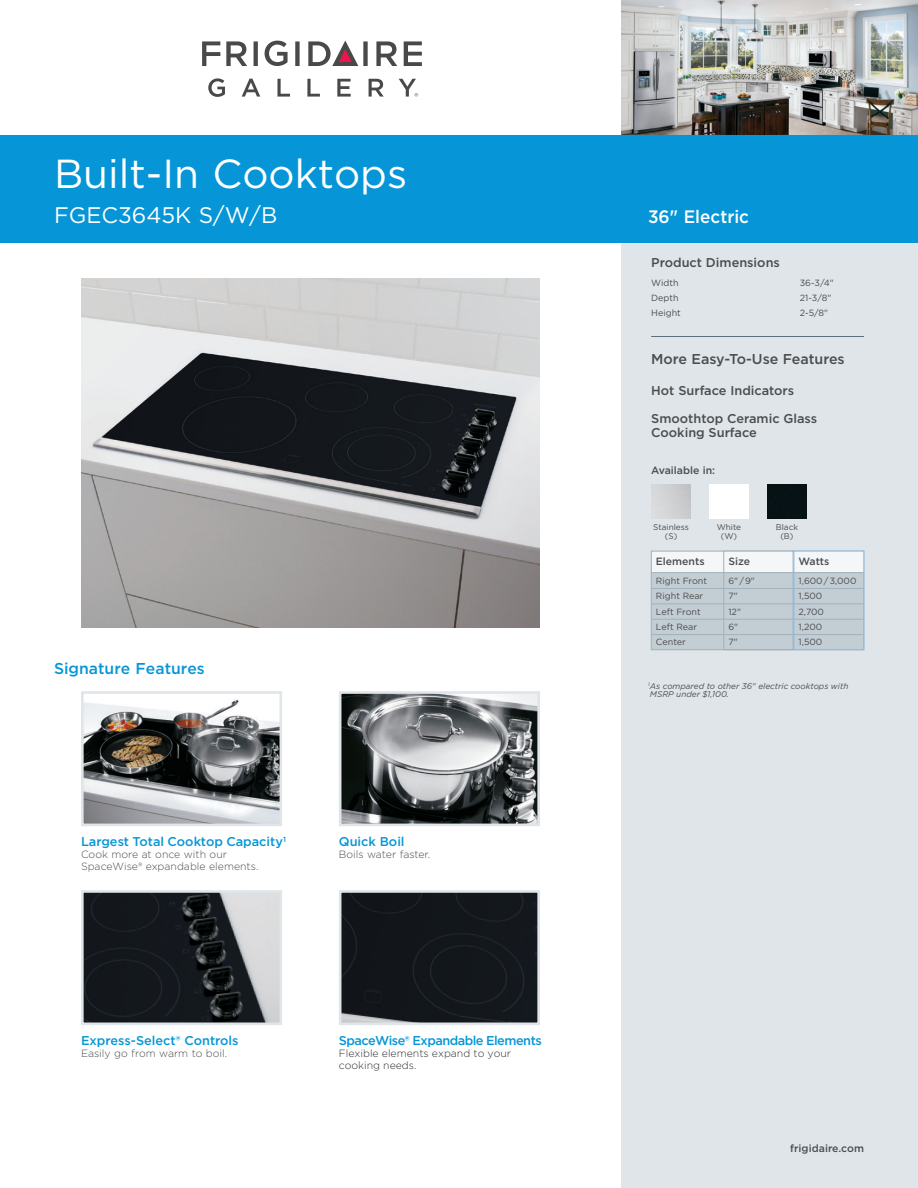
<style>
.page{position:relative;width:918px;height:1188px;background:#fff}
.page>*{position:absolute;margin:0;border:0;box-sizing:border-box;transform-origin:0 0}
.t1{font:40.5px "Gotham";color:#fff}
.t2{font:22.5px "Gotham";color:#fff}
.t3{font:500 18px "Gotham";color:#fff;scale:.95 1}
.t4{font:500 15.75px "Gotham";color:#0696d7}
.t5{font:500 14.25px "Gotham";color:#4b4c4d}
.t6{font:500 12.75px/27.8px "Gotham";color:#4b4c4d}
.t7{font:500 12.75px "Gotham";color:#0696d7}
.t8{font:500 12.75px "Gotham";letter-spacing:-.04em;color:#0696d7}
.t9{font:300 10.5px/12px "Gotham";color:#4b4c4d}
.t10{font:500 10.5px "Gotham";color:#4b4c4d}
.t11{font:300 10.5px/12px "Gotham";color:#312f30}
.t12{font:9px/15.3px "Gotham";color:#4b4c4d}
.t13{font:italic 8.25px/8.2px "Gotham";color:#4b4c4d}
.t14{font:8.25px/9px "Gotham";color:#4b4c4d;text-align:center}
</style>
<div class="page">
<div style="left:621px;top:0;width:297px;height:1188px;background:#dfe5e9"></div>
<hr style="left:651px;top:336px;width:213px;height:1px;background:#5b6f7b">
<svg style="left:208px;top:78px;width:17px;height:19px"></svg>
<svg style="left:242px;top:79px;width:18px;height:18px"></svg>
<svg style="left:277px;top:79px;width:13px;height:18px"></svg>
<svg style="left:307px;top:79px;width:13px;height:18px"></svg>
<svg style="left:337px;top:79px;width:14px;height:18px"></svg>
<svg style="left:369px;top:79px;width:15px;height:18px"></svg>
<svg style="left:265px;top:41px;width:23px;height:25px"></svg>
<svg style="left:404px;top:41px;width:18px;height:25px"></svg>
<svg style="left:202px;top:41px;width:18px;height:25px"></svg>
<svg style="left:226px;top:41px;width:21px;height:25px"></svg>
<svg style="left:254px;top:41px;width:4px;height:25px"></svg>
<svg style="left:295px;top:41px;width:5px;height:25px"></svg>
<svg style="left:376px;top:41px;width:21px;height:25px"></svg>
<svg style="left:308px;top:40px;width:60px;height:26px"></svg>
<svg style="left:399px;top:79px;width:19px;height:18px"></svg>
<img style="left:621px;top:0;width:297px;height:135px">
<div style="left:0;top:135px;width:918px;height:108px;background:#0696d7"></div>
<div style="left:651px;top:551px;width:213px;height:99px;background:#c3cdd4"></div>
<div style="left:651px;top:551px;width:212px;height:22px;background:#f4f6f7"></div>
<hr style="left:651px;top:572px;width:212px;height:1px;background:#a2b1bb">
<hr style="left:651px;top:588px;width:212px;height:1px;background:#a2b1bb">
<hr style="left:651px;top:604px;width:212px;height:1px;background:#a2b1bb">
<hr style="left:651px;top:619px;width:212px;height:1px;background:#a2b1bb">
<hr style="left:651px;top:634px;width:212px;height:1px;background:#a2b1bb">
<div style="left:651px;top:551px;width:213px;height:99px;border:1px solid #a2b1bb"></div>
<div style="left:794px;top:551px;width:70px;height:99px;border:1px solid #8cc0e8"></div>
<div style="left:724px;top:551px;width:69px;height:99px;border:1px solid #a2b1bb"></div>
<div style="left:709px;top:484px;width:40px;height:35px;background:#fff"></div>
<img style="left:767px;top:484px;width:40px;height:35px">
<img style="left:82px;top:278px;width:457px;height:350px">
<img style="left:85px;top:699px;width:193px;height:123px">
<div style="left:81px;top:691px;width:201px;height:135px;border:3px solid #dfe5e9"></div>
<img style="left:343px;top:695px;width:193px;height:127px">
<div style="left:339px;top:691px;width:201px;height:135px;border:3px solid #dfe5e9"></div>
<div style="left:343px;top:894px;width:193px;height:127px;background:#13171b"></div>
<div style="left:339px;top:890px;width:201px;height:135px;border:3px solid #dfe5e9"></div>
<img style="left:85px;top:894px;width:193px;height:127px">
<div style="left:81px;top:890px;width:201px;height:135px;border:3px solid #dfe5e9"></div>
<h1 class="t1" style="left:54px;top:147px;width:355px">Built-In Cooktops</h1>
<h2 class="t2" style="left:54px;top:201px;width:225px">FGEC3645K S/W/B</h2>
<h3 class="t4" style="left:54px;top:658px;width:152px">Signature Features</h3>
<h3 class="t7" style="left:81px;top:833px;width:207px">Largest Total Cooktop Capacity<sup>1</sup></h3>
<p class="t9" style="left:81px;top:848px;width:179px">Cook more at once with our<br>SpaceWise® expandable elements.</p>
<h3 class="t7" style="left:339px;top:833px;width:67px">Quick Boil</h3>
<p class="t9" style="left:339px;top:848px;width:93px">Boils water faster.</p>
<h3 class="t7" style="left:81px;top:1032px;width:159px">Express-Select® Controls</h3>
<p class="t9" style="left:81px;top:1047px;width:148px">Easily go from warm to boil.</p>
<h3 class="t8" style="left:339px;top:1032px;width:204px">SpaceWise® Expandable Elements</h3>
<p class="t11" style="left:339px;top:1047px;width:174px">Flexible elements expand to your cooking needs.</p>
<h3 class="t3" style="left:648px;top:205px;width:108px">36" Electric</h3>
<h3 class="t6" style="left:651px;top:249px;width:130px">Product Dimensions</h3>
<p class="t12" style="left:651px;top:275px;width:29px">Width</p>
<p class="t12" style="left:800px;top:275px;width:36px">36-3/4"</p>
<p class="t12" style="left:651px;top:290px;width:29px">Depth</p>
<p class="t12" style="left:800px;top:290px;width:33px">21-3/8"</p>
<p class="t12" style="left:651px;top:305px;width:31px">Height</p>
<p class="t12" style="left:800px;top:305px;width:30px">2-5/8"</p>
<h3 class="t5" style="left:651px;top:349px;width:195px">More Easy-To-Use Features</h3>
<h3 class="t6" style="left:651px;top:377px;width:167px">Hot Surface Indicators<br>Smoothtop Ceramic Glass</h3>
<h3 class="t6" style="left:651px;top:419px;width:107px">Cooking Surface</h3>
<p class="t10" style="left:651px;top:463px;width:65px">Available in:</p>
<p class="t14" style="left:653px;top:522px;width:37px">Stainless (S)</p>
<p class="t14" style="left:717px;top:522px;width:26px">White (W)</p>
<p class="t14" style="left:776px;top:522px;width:24px">Black (B)</p>
<p class="t10" style="left:656px;top:555px;width:50px">Elements</p>
<p class="t12" style="left:656px;top:573px;width:53px">Right Front<br>Right Rear<br>Left Front<br>Left Rear<br>Center</p>
<p class="t10" style="left:728px;top:555px;width:23px">Size</p>
<p class="t12" style="left:728px;top:573px;width:28px">6" / 9"<br>7"<br>12"<br>6"<br>7"</p>
<p class="t10" style="left:799px;top:555px;width:32px">Watts</p>
<p class="t12" style="left:799px;top:573px;width:59px">1,600 / 3,000<br>1,500<br>2,700<br>1,200<br>1,500</p>
<p class="t13" style="left:648px;top:682px;width:202px"><sup>1</sup>As compared to other 36" electric cooktops with<br>MSRP under $1,100.</p>
<p class="t10" style="left:790px;top:1141px;width:75px">frigidaire.com</p>
</div>
